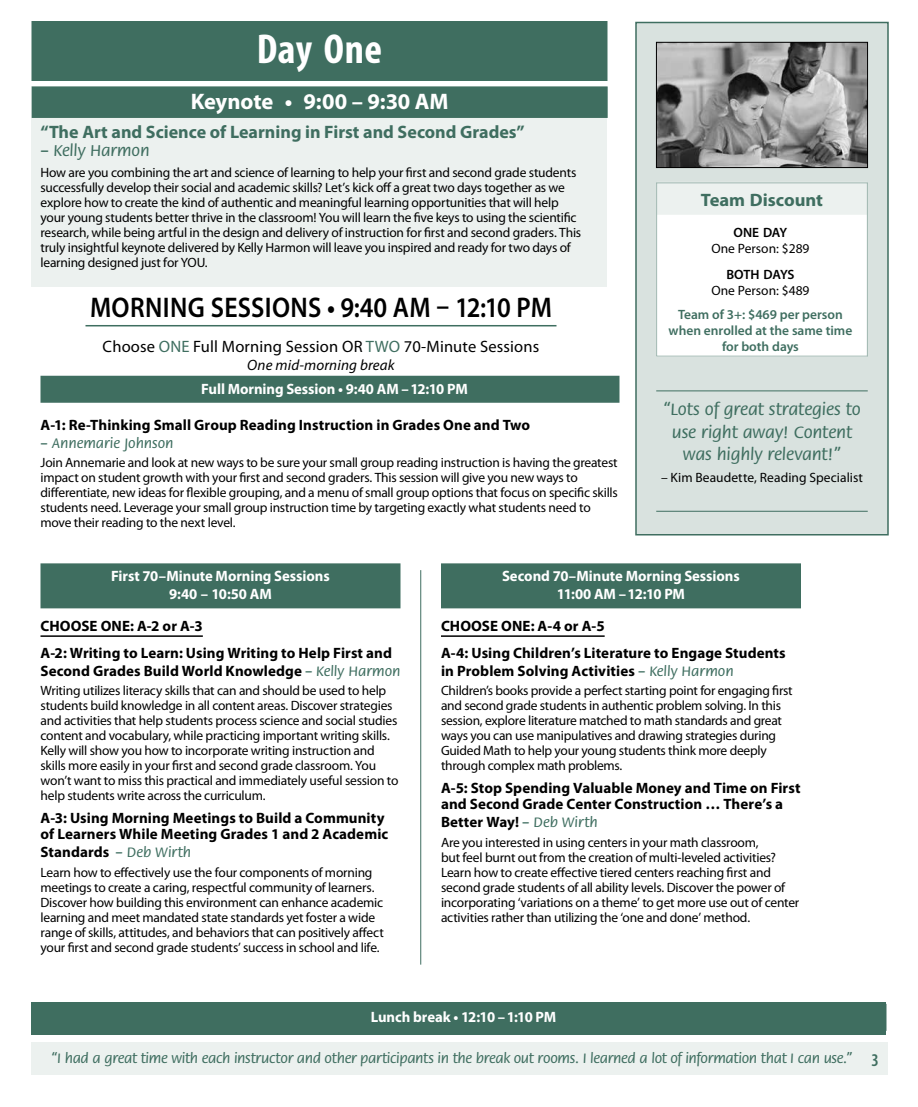
<style>
.page{position:relative;width:918px;height:1107px;background:#fff}
.page>*{position:absolute;margin:0;border:0;box-sizing:border-box;transform-origin:0 0}
.t1{font:700 condensed 42px "Myriad Pro";letter-spacing:.01em;color:#fff}
.t2{font:600 28.5px "Myriad Pro";letter-spacing:.015em;color:#000;scale:.9 1}
.t3{font:700 22.5px "Myriad Pro";letter-spacing:-.005em;color:#fff}
.t4{font:500 18px/22.5px "Flora Std";letter-spacing:-.01em;color:#3f6e60;text-align:center}
.t5{font:700 18px "Myriad Pro";color:#3f6e60}
.t6{font:600 condensed 18px "Myriad Pro";color:#3f6e60}
.t7{font:500 17.25px "Flora Std";letter-spacing:-.01em;color:#3f6e60}
.t8{font:16.5px "Myriad Pro";letter-spacing:.01em;color:#000}
.t9{font:700 15px/27px "Myriad Pro";letter-spacing:.005em;color:#000}
.t10{font:700 15px/18px "Myriad Pro";letter-spacing:-.005em;color:#fff;text-align:center}
.t11{font:500 15px "Flora Std";letter-spacing:-.02em;color:#3f6e60}
.t12{font:italic 15px "Myriad Pro";letter-spacing:.01em;color:#000}
.t13{font:500 15px "Flora Std";color:#3f6e60}
.t14{font:13.5px/15px "Myriad Pro";letter-spacing:-.02em;color:#000}
.t15{font:600 13.5px/16.2px "Myriad Pro";color:#3f6e60;text-align:center}
.t16{font:13.5px "Myriad Pro";letter-spacing:.005em;color:#000}
.t17{font:13.5px "Myriad Pro";color:#000}
.t18{font:600 13.5px "Myriad Pro";letter-spacing:-.02em;color:#000}
.s1{color:#3f6e60}
.s2{font-family:"Flora Std";font-weight:500;color:#3f6e60}
</style>
<div class="page">
<div style="left:635px;top:22px;width:254px;height:514px;background:#d9e2df;border:2px solid #3f6e60"></div>
<div style="left:32px;top:1042px;width:856px;height:34px;background:#ecf1ef"></div>
<img style="left:658px;top:44px;width:208px;height:122px">
<div style="left:656px;top:42px;width:212px;height:126px;border:1px solid #000"></div>
<div style="left:657px;top:183px;width:210px;height:173px;background:#fff"></div>
<div style="left:657px;top:182px;width:210px;height:33px;background:#ecf1ef"></div>
<div style="left:656px;top:183px;width:212px;height:174px;border:1px solid #9fb7b0"></div>
<div style="left:32px;top:86px;width:576px;height:200px;background:#ecf1ef"></div>
<div style="left:32px;top:86px;width:576px;height:32px;background:#3f6e60"></div>
<div style="left:40px;top:376px;width:580px;height:27px;background:#3f6e60"></div>
<div style="left:441px;top:563px;width:360px;height:45px;background:#3f6e60"></div>
<hr style="left:441px;top:635px;width:164px;height:2px;background:#000">
<hr style="left:420px;top:570px;width:1px;height:395px;background:#3f6e60">
<div style="left:40px;top:563px;width:360px;height:45px;background:#3f6e60"></div>
<hr style="left:40px;top:635px;width:163px;height:2px;background:#000">
<div style="left:32px;top:1002px;width:854px;height:33px;background:#3f6e60"></div>
<div style="left:32px;top:21px;width:576px;height:60px;background:#3f6e60"></div>
<hr style="left:86px;top:325px;width:470px;height:1px;background:#3f6e60">
<hr style="left:656px;top:391px;width:212px;height:1px;background:#3f6e60">
<hr style="left:656px;top:511px;width:212px;height:1px;background:#3f6e60">
<h1 class="t1" style="left:257px;top:23px;width:127px">Day One</h1>
<h3 class="t3" style="left:191px;top:87px;width:259px">Keynote • 9:00 – 9:30 AM</h3>
<h3 class="t5" style="left:40px;top:120px;width:486px">“The Art and Science of Learning in First and Second Grades”</h3>
<p class="t7" style="left:40px;top:142px;width:111px">– Kelly Harmon</p>
<p class="t14" style="left:40px;top:165px;width:542px">How are you combining the art and science of learning to help your first and second grade students successfully develop their social and academic skills? Let’s kick off a great two days together as we explore how to create the kind of authentic and meaningful learning opportunities that will help your young students better thrive in the classroom! You will learn the five keys to using the scientific research, while being artful in the design and delivery of instruction for first and second graders. This truly insightful keynote delivered by Kelly Harmon will leave you inspired and ready for two days of learning designed just for YOU.</p>
<h2 class="t2" style="left:90px;top:290px;width:515px">MORNING SESSIONS • 9:40 AM – 12:10 PM</h2>
<p class="t8" style="left:103px;top:336px;width:438px">Choose <span class="s1">ONE</span> Full Morning Session OR <span class="s1">TWO</span> 70-Minute Sessions</p>
<p class="t12" style="left:247px;top:356px;width:149px">One mid-morning break</p>
<p class="t10" style="left:201px;top:379px;width:268px">Full Morning Session • 9:40 AM –12:10 PM</p>
<p class="t9" style="left:40px;top:411px;width:491px">A‑1: Re-Thinking Small Group Reading Instruction in Grades One and Two</p>
<p class="t13" style="left:40px;top:435px;width:135px">– Annemarie Johnson</p>
<p class="t14" style="left:40px;top:455px;width:579px">Join Annemarie and look at new ways to be sure your small group reading instruction is having the greatest impact on student growth with your first and second graders. This session will give you new ways to differentiate, new ideas for flexible grouping, and a menu of small group options that focus on specific skills students need. Leverage your small group instruction time by targeting exactly what students need to move their reading to the next level.</p>
<h3 class="t5" style="left:701px;top:188px;width:124px">Team Discount</h3>
<p class="t18" style="left:734px;top:224px;width:55px">ONE DAY</p>
<p class="t17" style="left:711px;top:241px;width:100px">One Person: $289</p>
<p class="t18" style="left:726px;top:266px;width:70px">BOTH DAYS</p>
<p class="t17" style="left:711px;top:282px;width:100px">One Person: $489</p>
<p class="t15" style="left:669px;top:306px;width:185px">Team of 3+: $469 per person when enrolled at the same time for both days</p>
<h3 class="t4" style="left:663px;top:399px;width:199px">“Lots of great strategies to use right away! Content was highly relevant!”</h3>
<p class="t16" style="left:661px;top:469px;width:203px">– Kim Beaudette, Reading Specialist</p>
<p class="t10" style="left:111px;top:567px;width:220px">First 70–Minute Morning Sessions<br>9:40 – 10:50 AM</p>
<p class="t9" style="left:40px;top:612px;width:353px">CHOOSE ONE: A‑2 or A‑3<br>A‑2: Writing to Learn: Using Writing to Help First and</p>
<p class="t9" style="left:40px;top:657px;width:362px">Second Grades Build World Knowledge <span class="s2">– Kelly Harmon</span></p>
<p class="t14" style="left:40px;top:683px;width:359px">Writing utilizes literacy skills that can and should be used to help students build knowledge in all content areas. Discover strategies and activities that help students process science and social studies content and vocabulary, while practicing important writing skills.<br>Kelly will show you how to incorporate writing instruction and skills more easily in your first and second grade classroom. You won’t want to miss this practical and immediately useful session to help students write across the curriculum.</p>
<p class="t9" style="left:40px;top:809px;width:349px;line-height:16.5px">A‑3: Using Morning Meetings to Build a Community of Learners While Meeting Grades 1 and 2 Academic</p>
<p class="t9" style="left:40px;top:838px;width:152px">Standards <span class="s2">– Deb Wirth</span></p>
<p class="t14" style="left:40px;top:865px;width:345px">Learn how to effectively use the four components of morning meetings to create a caring, respectful community of learners.<br>Discover how building this environment can enhance academic learning and meet mandated state standards yet foster a wide range of skills, attitudes, and behaviors that can positively affect your first and second grade students’ success in school and life.</p>
<p class="t10" style="left:502px;top:567px;width:239px">Second 70–Minute Morning Sessions<br>11:00 AM –12:10 PM</p>
<p class="t9" style="left:441px;top:612px;width:346px">CHOOSE ONE: A‑4 or A‑5<br>A‑4: Using Children’s Literature to Engage Students</p>
<p class="t9" style="left:441px;top:657px;width:294px">in Problem Solving Activities <span class="s2">– Kelly Harmon</span></p>
<p class="t14" style="left:441px;top:683px;width:353px">Children’s books provide a perfect starting point for engaging first and second grade students in authentic problem solving. In this session, explore literature matched to math standards and great ways you can use manipulatives and drawing strategies during Guided Math to help your young students think more deeply through complex math problems.</p>
<p class="t9" style="left:441px;top:779px;width:361px;line-height:16.5px">A‑5: Stop Spending Valuable Money and Time on First and Second Grade Center Construction … There’s a</p>
<p class="t9" style="left:441px;top:808px;width:158px">Better Way! <span class="s2">– Deb Wirth</span></p>
<p class="t14" style="left:441px;top:835px;width:360px">Are you interested in using centers in your math classroom,<br>but feel burnt out from the creation of multi-leveled activities?<br>Learn how to create effective tiered centers reaching first and second grade students of all ability levels. Discover the power of incorporating ‘variations on a theme’ to get more use out of center activities rather than utilizing the ‘one and done’ method.</p>
<p class="t10" style="left:371px;top:1007px;width:187px">Lunch break • 12:10 –1:10 PM</p>
<p class="t11" style="left:51px;top:1050px;width:803px">“I had a great time with each instructor and other participants in the break out rooms. I learned a lot of information that I can use.”</p>
<h3 class="t6" style="left:872px;top:1049px;width:9px">3</h3>
</div>
